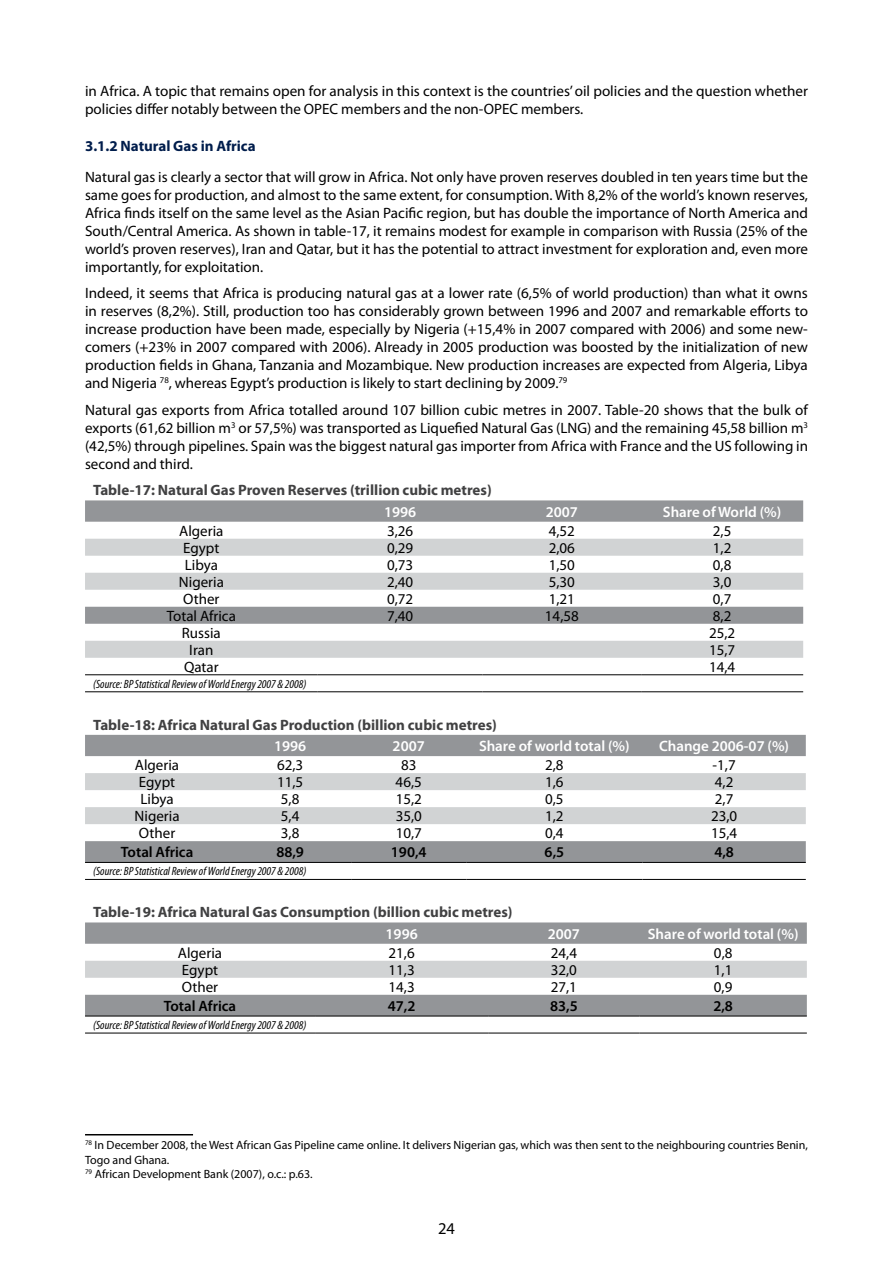
<style>
.page{position:relative;width:893px;height:1263px;background:#fff}
.page>*{position:absolute;margin:0;border:0;box-sizing:border-box;transform-origin:0 0}
.t1{font:16.5px "Myriad Pro";color:#000}
.t2{font:15px/18px "Myriad Pro";color:#000;text-align:justify}
.t3{font:700 15px "Myriad Pro";color:#414142}
.t4{font:600 15px "Myriad Pro";color:#fff}
.t5{font:600 15px "Myriad Pro";color:#000}
.t6{font:700 15px "Myriad Pro";color:#001d4c}
.t7{font:12px/14.4px "Myriad Pro";color:#000}
.t8{font:italic condensed 12px "Myriad Pro";color:#000}
</style>
<div class="page">
<svg style="left:85px;top:500px;width:718px;height:39px;fill:#939598"></svg>
<svg style="left:85px;top:539px;width:718px;height:119px"></svg>
<hr style="left:85px;top:674px;width:233px;height:1px;background:#000">
<hr style="left:318px;top:674px;width:165px;height:1px;background:#000">
<hr style="left:483px;top:674px;width:158px;height:1px;background:#000">
<hr style="left:641px;top:674px;width:162px;height:1px;background:#000">
<hr style="left:85px;top:691px;width:233px;height:1px;background:#000">
<hr style="left:318px;top:691px;width:165px;height:1px;background:#000">
<hr style="left:483px;top:691px;width:158px;height:1px;background:#000">
<hr style="left:641px;top:691px;width:162px;height:1px;background:#000">
<svg style="left:85px;top:734px;width:721px;height:145px"></svg>
<svg style="left:85px;top:735px;width:721px;height:127px;fill:#939598"></svg>
<svg style="left:85px;top:773px;width:721px;height:51px"></svg>
<hr style="left:85px;top:862px;width:144px;height:1px;background:#000">
<hr style="left:229px;top:862px;width:122px;height:1px;background:#000">
<hr style="left:351px;top:862px;width:115px;height:1px;background:#000">
<hr style="left:466px;top:862px;width:176px;height:1px;background:#000">
<hr style="left:642px;top:862px;width:164px;height:1px;background:#000">
<hr style="left:85px;top:879px;width:144px;height:1px;background:#000">
<hr style="left:229px;top:879px;width:122px;height:1px;background:#000">
<hr style="left:351px;top:879px;width:115px;height:1px;background:#000">
<hr style="left:466px;top:879px;width:176px;height:1px;background:#000">
<hr style="left:642px;top:879px;width:164px;height:1px;background:#000">
<svg style="left:85px;top:1032px;width:722px;height:1px"></svg>
<svg style="left:85px;top:922px;width:722px;height:94px;fill:#939598"></svg>
<div style="left:85px;top:961px;width:722px;height:17px;background:#d1d3d4"></div>
<hr style="left:85px;top:1016px;width:230px;height:1px;background:#000">
<hr style="left:315px;top:1016px;width:173px;height:1px;background:#000">
<hr style="left:488px;top:1016px;width:152px;height:1px;background:#000">
<hr style="left:640px;top:1016px;width:167px;height:1px;background:#000">
<hr style="left:85px;top:1033px;width:230px;height:1px;background:#000">
<hr style="left:315px;top:1033px;width:173px;height:1px;background:#000">
<hr style="left:488px;top:1033px;width:152px;height:1px;background:#000">
<hr style="left:640px;top:1033px;width:167px;height:1px;background:#000">
<hr style="left:85px;top:1134px;width:108px;height:1px;background:#000">
<p class="t2" style="left:85px;top:82px;width:724px">in Africa. A topic that remains open for analysis in this context is the countries’ oil policies and the question whether policies differ notably between the OPEC members and the non-OPEC members.</p>
<p class="t6" style="left:85px;top:136px;width:172px">3.1.2 Natural Gas in Africa</p>
<p class="t2" style="left:85px;top:168px;width:724px">Natural gas is clearly a sector that will grow in Africa. Not only have proven reserves doubled in ten years time but the same goes for production, and almost to the same extent, for consumption. With 8,2% of the world’s known reserves, Africa finds itself on the same level as the Asian Pacific region, but has double the importance of North America and South/Central America. As shown in table-17, it remains modest for example in comparison with Russia (25% of the world’s proven reserves), Iran and Qatar, but it has the potential to attract investment for exploration and, even more importantly, for exploitation.</p>
<p class="t2" style="left:85px;top:284px;width:724px">Indeed, it seems that Africa is producing natural gas at a lower rate (6,5% of world production) than what it owns in reserves (8,2%). Still, production too has considerably grown between 1996 and 2007 and remarkable efforts to increase production have been made, especially by Nigeria (+15,4% in 2007 compared with 2006) and some new&shy;comers (+23% in 2007 compared with 2006). Already in 2005 production was boosted by the initialization of new production fields in Ghana, Tanzania and Mozambique. New production increases are expected from Algeria, Libya and Nigeria <sup>78</sup>, whereas Egypt’s production is likely to start declining by 2009.<sup>79</sup></p>
<p class="t2" style="left:85px;top:401px;width:724px">Natural gas exports from Africa totalled around 107 billion cubic metres in 2007. Table-20 shows that the bulk of exports (61,62 billion m<sup>3</sup> or 57,5%) was transported as Liquefied Natural Gas (LNG) and the remaining 45,58 billion m<sup>3 </sup>(42,5%) through pipelines. Spain was the biggest natural gas importer from Africa with France and the US following in second and third.</p>
<p class="t3" style="left:93px;top:481px;width:400px">Table-17: Natural Gas Proven Reserves (trillion cubic metres)</p>
<p class="t4" style="left:384px;top:502px;width:34px">1996</p>
<p class="t4" style="left:546px;top:502px;width:34px">2007</p>
<p class="t4" style="left:663px;top:502px;width:120px">Share of World (%)</p>
<p class="t2" style="left:179px;top:521px;width:46px">Algeria</p>
<p class="t2" style="left:387px;top:521px;width:28px">3,26</p>
<p class="t2" style="left:549px;top:521px;width:28px">4,52</p>
<p class="t2" style="left:713px;top:521px;width:20px">2,5</p>
<p class="t2" style="left:183px;top:539px;width:38px">Egypt</p>
<p class="t2" style="left:387px;top:539px;width:28px">0,29</p>
<p class="t2" style="left:549px;top:539px;width:28px">2,06</p>
<p class="t2" style="left:713px;top:539px;width:20px">1,2</p>
<p class="t2" style="left:185px;top:556px;width:35px">Libya</p>
<p class="t2" style="left:387px;top:556px;width:28px">0,73</p>
<p class="t2" style="left:549px;top:556px;width:28px">1,50</p>
<p class="t2" style="left:713px;top:556px;width:20px">0,8</p>
<p class="t2" style="left:179px;top:573px;width:47px">Nigeria</p>
<p class="t2" style="left:387px;top:573px;width:28px">2,40</p>
<p class="t2" style="left:549px;top:573px;width:28px">5,30</p>
<p class="t2" style="left:713px;top:573px;width:20px">3,0</p>
<p class="t2" style="left:183px;top:590px;width:38px">Other</p>
<p class="t2" style="left:387px;top:590px;width:28px">0,72</p>
<p class="t2" style="left:549px;top:590px;width:28px">1,21</p>
<p class="t2" style="left:713px;top:590px;width:20px">0,7</p>
<p class="t2" style="left:167px;top:607px;width:71px">Total Africa</p>
<p class="t2" style="left:387px;top:607px;width:28px">7,40</p>
<p class="t2" style="left:545px;top:607px;width:35px">14,58</p>
<p class="t2" style="left:713px;top:607px;width:20px">8,2</p>
<p class="t2" style="left:182px;top:624px;width:40px">Russia</p>
<p class="t2" style="left:709px;top:624px;width:28px">25,2</p>
<p class="t2" style="left:189px;top:641px;width:26px">Iran</p>
<p class="t2" style="left:709px;top:641px;width:28px">15,7</p>
<p class="t2" style="left:184px;top:657px;width:36px">Qatar</p>
<p class="t2" style="left:709px;top:657px;width:28px">14,4</p>
<p class="t8" style="left:93px;top:676px;width:215px">(Source: BP Statistical Review of World Energy 2007 &amp; 2008)</p>
<p class="t3" style="left:93px;top:715px;width:405px">Table-18: Africa Natural Gas Production (billion cubic metres)</p>
<p class="t4" style="left:274px;top:736px;width:34px">1996</p>
<p class="t4" style="left:393px;top:736px;width:34px">2007</p>
<p class="t4" style="left:479px;top:736px;width:152px">Share of world total (%)</p>
<p class="t4" style="left:659px;top:736px;width:132px">Change 2006-07 (%)</p>
<p class="t2" style="left:135px;top:756px;width:46px">Algeria</p>
<p class="t2" style="left:277px;top:756px;width:28px">62,3</p>
<p class="t2" style="left:401px;top:756px;width:17px">83</p>
<p class="t2" style="left:545px;top:756px;width:20px">2,8</p>
<p class="t2" style="left:713px;top:756px;width:25px">-1,7</p>
<p class="t2" style="left:139px;top:773px;width:38px">Egypt</p>
<p class="t2" style="left:277px;top:773px;width:28px">11,5</p>
<p class="t2" style="left:396px;top:773px;width:28px">46,5</p>
<p class="t2" style="left:545px;top:773px;width:20px">1,6</p>
<p class="t2" style="left:715px;top:773px;width:20px">4,2</p>
<p class="t2" style="left:140px;top:790px;width:35px">Libya</p>
<p class="t2" style="left:281px;top:790px;width:20px">5,8</p>
<p class="t2" style="left:396px;top:790px;width:28px">15,2</p>
<p class="t2" style="left:545px;top:790px;width:20px">0,5</p>
<p class="t2" style="left:715px;top:790px;width:20px">2,7</p>
<p class="t2" style="left:134px;top:807px;width:47px">Nigeria</p>
<p class="t2" style="left:281px;top:807px;width:20px">5,4</p>
<p class="t2" style="left:396px;top:807px;width:28px">35,0</p>
<p class="t2" style="left:545px;top:807px;width:20px">1,2</p>
<p class="t2" style="left:711px;top:807px;width:28px">23,0</p>
<p class="t2" style="left:139px;top:824px;width:38px">Other</p>
<p class="t2" style="left:281px;top:824px;width:20px">3,8</p>
<p class="t2" style="left:396px;top:824px;width:28px">10,7</p>
<p class="t2" style="left:545px;top:824px;width:20px">0,4</p>
<p class="t2" style="left:711px;top:824px;width:28px">15,4</p>
<p class="t5" style="left:121px;top:843px;width:74px">Total Africa</p>
<p class="t5" style="left:276px;top:843px;width:29px">88,9</p>
<p class="t5" style="left:391px;top:843px;width:37px">190,4</p>
<p class="t5" style="left:545px;top:843px;width:21px">6,5</p>
<p class="t5" style="left:714px;top:843px;width:21px">4,8</p>
<p class="t8" style="left:93px;top:864px;width:215px">(Source: BP Statistical Review of World Energy 2007 &amp; 2008)</p>
<p class="t3" style="left:93px;top:903px;width:421px">Table-19: Africa Natural Gas Consumption (billion cubic metres)</p>
<p class="t4" style="left:386px;top:924px;width:34px">1996</p>
<p class="t4" style="left:548px;top:924px;width:34px">2007</p>
<p class="t4" style="left:648px;top:924px;width:152px">Share of world total (%)</p>
<p class="t2" style="left:178px;top:943px;width:46px">Algeria</p>
<p class="t2" style="left:389px;top:943px;width:28px">21,6</p>
<p class="t2" style="left:551px;top:943px;width:28px">24,4</p>
<p class="t2" style="left:714px;top:943px;width:20px">0,8</p>
<p class="t2" style="left:182px;top:961px;width:38px">Egypt</p>
<p class="t2" style="left:389px;top:961px;width:28px">11,3</p>
<p class="t2" style="left:551px;top:961px;width:28px">32,0</p>
<p class="t2" style="left:714px;top:961px;width:20px">1,1</p>
<p class="t2" style="left:182px;top:978px;width:38px">Other</p>
<p class="t2" style="left:389px;top:978px;width:28px">14,3</p>
<p class="t2" style="left:551px;top:978px;width:28px">27,1</p>
<p class="t2" style="left:714px;top:978px;width:20px">0,9</p>
<p class="t5" style="left:164px;top:996px;width:74px">Total Africa</p>
<p class="t5" style="left:388px;top:996px;width:29px">47,2</p>
<p class="t5" style="left:550px;top:996px;width:29px">83,5</p>
<p class="t5" style="left:713px;top:996px;width:21px">2,8</p>
<p class="t8" style="left:93px;top:1018px;width:215px">(Source: BP Statistical Review of World Energy 2007 &amp; 2008)</p>
<p class="t7" style="left:85px;top:1138px;width:724px"><sup>78</sup> In December 2008, the West African Gas Pipeline came online. It delivers Nigerian gas, which was then sent to the neighbouring countries Benin,<br>Togo and Ghana.<br><sup>79</sup> African Development Bank (2007), o.c.: p.63.</p>
<p class="t1" style="left:438px;top:1218px;width:18px">24</p>
</div>
